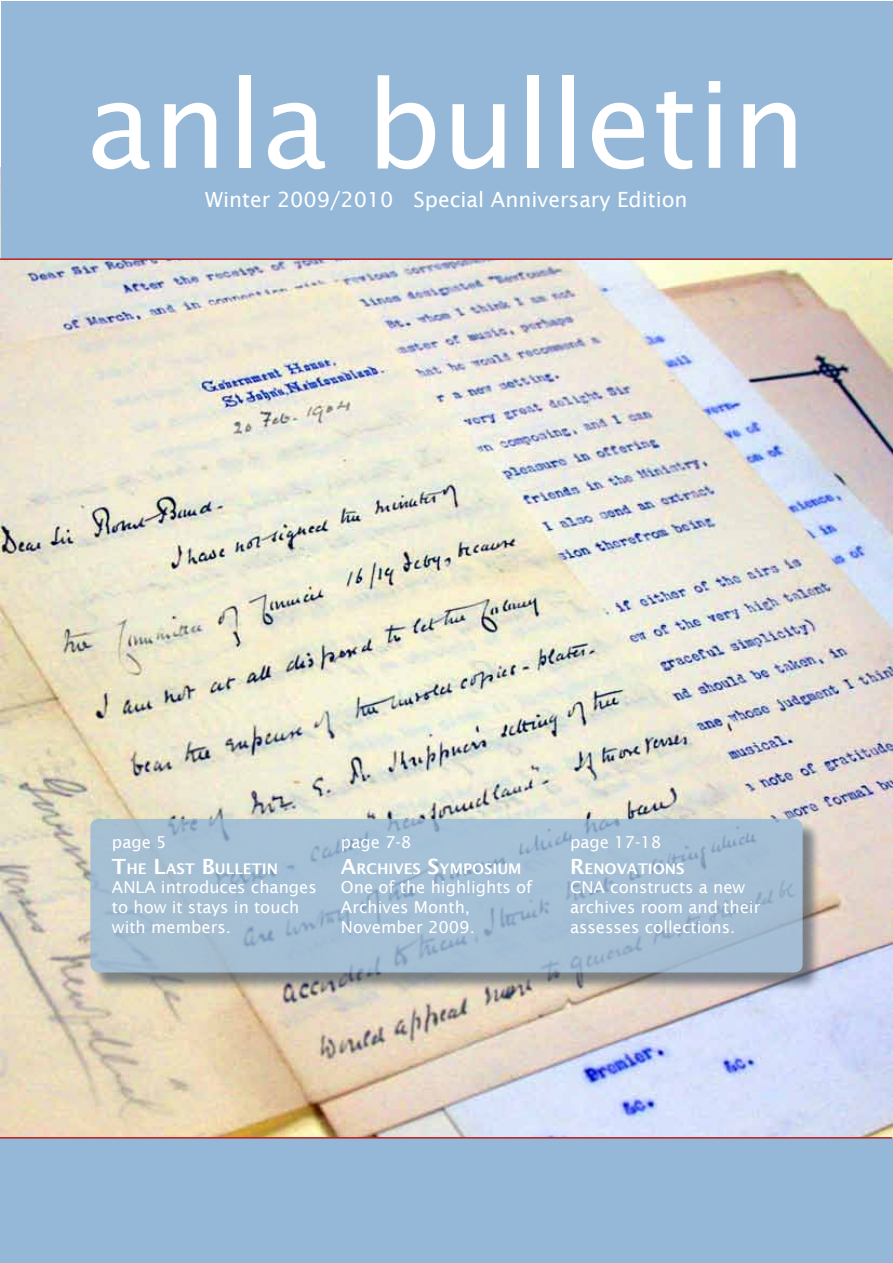
<style>
.page{position:relative;width:893px;height:1263px;background:#fff}
.page>*{position:absolute;margin:0;border:0;box-sizing:border-box;transform-origin:0 0}
.t1{font:120px "Lucida Sans";color:#fff}
.t2{font:21px "Lucida Sans";color:#fff}
.t3{font:16.5px/19.8px "Lucida Sans";color:#fff}
.t4{font:600 14.7px "Lucida Sans";color:#fff}
.s1{font-size:21px}
</style>
<div class="page">
<img style="left:1px;top:260px;width:891px;height:877px">
<div style="left:1px;top:1px;width:891px;height:258px;background:#95b8d8"></div>
<div style="left:0;top:1138px;width:893px;height:125px;background:#95b8d8"></div>
<div style="left:93px;top:821px;width:728px;height:170px;background:#374757;opacity:.75"></div>
<svg style="left:90px;top:819px;width:713px;height:153px;background:#a3bdd3"></svg>
<hr style="left:0;top:258px;width:892px;height:2px;background:#b5201f">
<hr style="left:0;top:1137px;width:892px;height:1px;background:#b5201f">
<h1 class="t1" style="left:86px;top:56px;width:721px">anla bulletin</h1>
<p class="t2" style="left:205px;top:188px;width:484px">Winter 2009/2010 Special Anniversary Edition</p>
<p class="t3" style="left:112px;top:832px;width:56px">page 5</p>
<p class="t4" style="left:112px;top:860px;width:168px"><span class="s1">T</span>HE <span class="s1">L</span>AST <span class="s1">B</span>ULLETIN</p>
<p class="t3" style="left:112px;top:877px;width:206px">ANLA introduces changes to how it stays in touch with members.</p>
<p class="t3" style="left:341px;top:832px;width:72px">page 7-8</p>
<p class="t4" style="left:341px;top:860px;width:182px"><span class="s1">A</span>RCHIVES <span class="s1">S</span>YMPOSIUM</p>
<p class="t3" style="left:341px;top:877px;width:193px">One of the highlights of<br>Archives Month,<br>November 2009.</p>
<p class="t3" style="left:570px;top:832px;width:93px">page 17-18</p>
<p class="t4" style="left:570px;top:860px;width:116px"><span class="s1">R</span>ENOVATIONS</p>
<p class="t3" style="left:570px;top:877px;width:192px">CNA constructs a new archives room and their assesses collections.</p>
</div>
